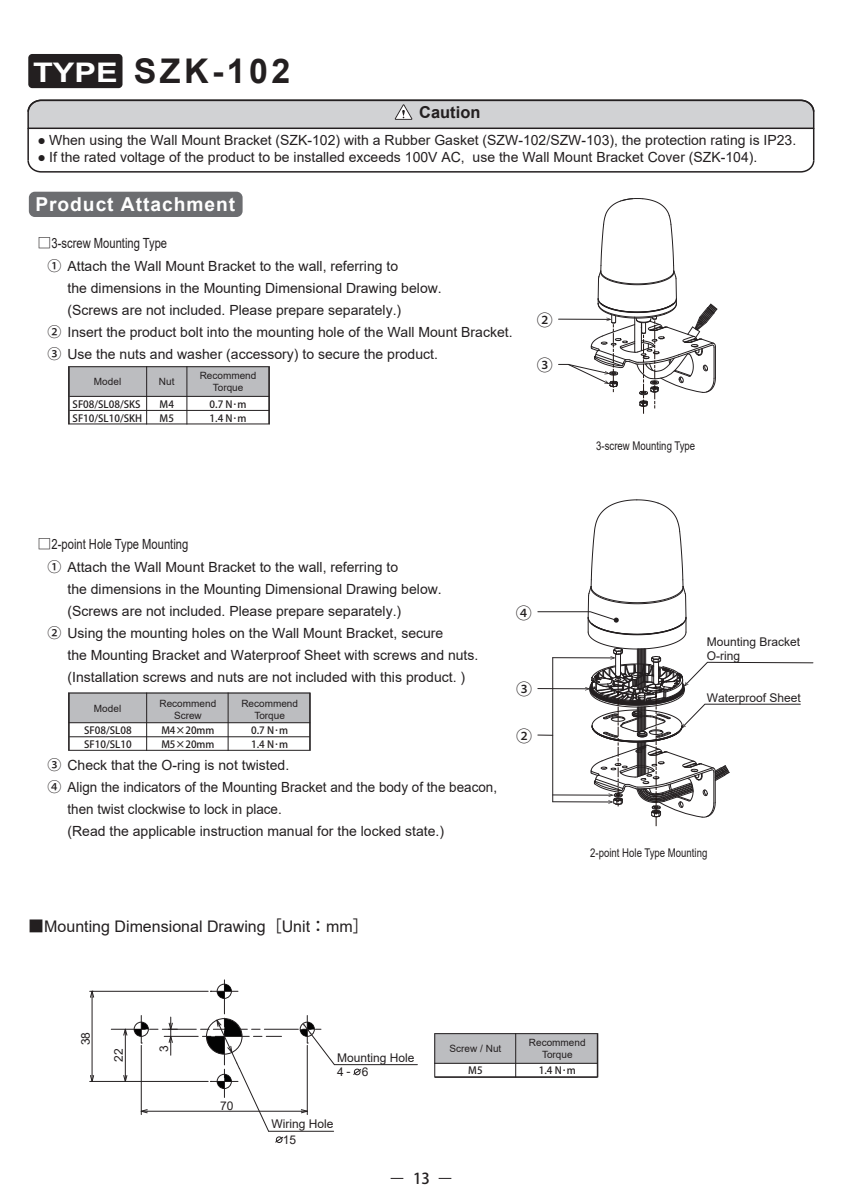
<style>
.page{position:relative;width:842px;height:1191px;background:#fff}
.page>*{position:absolute;margin:0;border:0;box-sizing:border-box;transform-origin:0 0}
.t1{font:700 34px "Arial";letter-spacing:.1em;color:#231f20}
.t2{font:700 19.2px "Arial";letter-spacing:.05em;color:#fff}
.t3{font:700 16.4px "Arial";color:#231f20}
.t4{font:16px "Arial";color:#231f20}
.t5{font:500 16px "Koz Go Pro";color:#231f20}
.t6{font:500 15px "Koz Go Pro";color:#231f20}
.t7{font:14px "Arial";color:#231f20}
.t8{font:14px "Arial";color:#231f20;scale:.96 1}
.t9{font:14px "Arial";color:#231f20;scale:.8 1}
.t10{font:12px/14.4px "Arial";color:#231f20}
.t11{font:12px "Arial";color:#231f20;scale:.8 1}
.t12{font:500 10px/14px "Koz Go Pro";color:#231f20}
.t13{font:10px/12px "Arial";color:#231f20;text-align:center}
.s1{font-size:27px;color:#fff}
.s2{font-family:"Koz Go Pro";font-weight:500}
.s3{font-family:"Koz Go Pr 6 N";font-weight:400}
</style>
<div class="page">
<svg style="left:391px;top:1178px;width:12px;height:1px"></svg>
<svg style="left:439px;top:1178px;width:12px;height:1px"></svg>
<div style="left:28px;top:54px;width:94px;height:34px;background:#231f20;border-radius:4px"></div>
<hr style="left:90px;top:1081px;width:118px;height:1px;background:#231f20">
<hr style="left:90px;top:991px;width:118px;height:1px;background:#231f20">
<hr style="left:92px;top:997px;width:1px;height:78px;background:#231f20">
<svg style="left:90px;top:1075px;width:4px;height:6px"></svg>
<svg style="left:90px;top:991px;width:4px;height:6px"></svg>
<hr style="left:334px;top:1064px;width:83px;height:1px;background:#231f20">
<svg style="left:558px;top:198px;width:159px;height:215px"></svg>
<svg style="left:537px;top:499px;width:276px;height:326px"></svg>
<svg style="left:27px;top:159px;width:788px;height:14px"></svg>
<svg style="left:27px;top:99px;width:788px;height:31px;background:#bfc0c1"></svg>
<svg style="left:69px;top:692px;width:241px;height:59px"></svg>
<hr style="left:69px;top:722px;width:241px;height:1px;background:#231f20">
<hr style="left:69px;top:736px;width:241px;height:1px;background:#231f20">
<hr style="left:146px;top:692px;width:1px;height:59px;background:#231f20">
<hr style="left:228px;top:692px;width:1px;height:59px;background:#231f20">
<hr style="left:68px;top:692px;width:1px;height:59px;background:#231f20">
<hr style="left:310px;top:692px;width:1px;height:59px;background:#231f20">
<svg style="left:69px;top:366px;width:200px;height:58px"></svg>
<hr style="left:69px;top:396px;width:200px;height:1px;background:#231f20">
<hr style="left:69px;top:410px;width:200px;height:1px;background:#231f20">
<hr style="left:146px;top:366px;width:1px;height:58px;background:#231f20">
<hr style="left:187px;top:366px;width:1px;height:58px;background:#231f20">
<hr style="left:68px;top:366px;width:1px;height:58px;background:#231f20">
<hr style="left:269px;top:366px;width:1px;height:58px;background:#231f20">
<svg style="left:434px;top:1033px;width:163px;height:44px"></svg>
<hr style="left:434px;top:1063px;width:164px;height:1px;background:#231f20">
<hr style="left:435px;top:1077px;width:162px;height:1px;background:#231f20">
<hr style="left:515px;top:1033px;width:1px;height:44px;background:#231f20">
<hr style="left:597px;top:1033px;width:1px;height:44px;background:#231f20">
<svg style="left:111px;top:980px;width:224px;height:163px"></svg>
<svg style="left:353px;top:1068px;width:9px;height:7px"></svg>
<div style="left:29px;top:192px;width:214px;height:25px;background:#6c6d70;border-radius:6px"></div>
<hr style="left:27px;top:128px;width:2px;height:32px;background:#231f20">
<hr style="left:813px;top:128px;width:1px;height:32px;background:#231f20">
<h1 class="t1" style="left:33px;top:47px;width:259px"><span class="s1">TYPE</span> SZK-102</h1>
<p class="t3" style="left:419px;top:101px;width:63px">Caution</p>
<p class="t7" style="left:37px;top:130px;width:760px">● When using the Wall Mount Bracket (SZK-102) with a Rubber Gasket (SZW-102/SZW-103), the protection rating is IP23.</p>
<p class="t7" style="left:37px;top:147px;width:721px">● If the rated voltage of the product to be installed exceeds 100V AC, use the Wall Mount Bracket Cover (SZK-104).</p>
<h2 class="t2" style="left:35px;top:191px;width:201px">Product Attachment</h2>
<p class="t9" style="left:38px;top:233px;width:163px"><span class="s2">□</span>3-screw Mounting Type</p>
<p class="t7" style="left:48px;top:256px;width:352px"><span class="s2">①</span> Attach the Wall Mount Bracket to the wall, referring to</p>
<p class="t7" style="left:67px;top:278px;width:376px">the dimensions in the Mounting Dimensional Drawing below.</p>
<p class="t7" style="left:67px;top:300px;width:335px">(Screws are not included. Please prepare separately.)</p>
<p class="t7" style="left:48px;top:322px;width:466px"><span class="s2">②</span> Insert the product bolt into the mounting hole of the Wall Mount Bracket.</p>
<p class="t7" style="left:48px;top:344px;width:392px"><span class="s2">③</span> Use the nuts and washer (accessory) to secure the product.</p>
<p class="t13" style="left:94px;top:376px;width:29px">Model</p>
<p class="t13" style="left:159px;top:376px;width:17px">Nut</p>
<p class="t13" style="left:200px;top:370px;width:58px">Recommend<br>Torque</p>
<p class="t12" style="left:73px;top:397px;width:71px">SF08/SL08/SKS<br>SF10/SL10/SKH</p>
<p class="t12" style="left:160px;top:397px;width:16px">M4<br>M5</p>
<p class="t12" style="left:210px;top:397px;width:39px">0.7 N<span class="s3">･</span>m<br>1.4 N<span class="s3">･</span>m</p>
<p class="t5" style="left:537px;top:310px;width:17px">②</p>
<p class="t5" style="left:537px;top:355px;width:17px">③</p>
<p class="t9" style="left:38px;top:534px;width:190px"><span class="s2">□</span>2-point Hole Type Mounting</p>
<p class="t7" style="left:48px;top:557px;width:352px"><span class="s2">①</span> Attach the Wall Mount Bracket to the wall, referring to</p>
<p class="t7" style="left:67px;top:579px;width:376px">the dimensions in the Mounting Dimensional Drawing below.</p>
<p class="t7" style="left:67px;top:601px;width:335px">(Screws are not included. Please prepare separately.)</p>
<p class="t7" style="left:48px;top:623px;width:397px"><span class="s2">②</span> Using the mounting holes on the Wall Mount Bracket, secure</p>
<p class="t7" style="left:67px;top:645px;width:412px">the Mounting Bracket and Waterproof Sheet with screws and nuts.</p>
<p class="t7" style="left:67px;top:667px;width:399px">(Installation screws and nuts are not included with this product. )</p>
<p class="t13" style="left:94px;top:702px;width:29px">Model</p>
<p class="t13" style="left:241px;top:697px;width:58px">Recommend<br>Torque</p>
<p class="t13" style="left:160px;top:697px;width:58px">Recommend<br>Screw</p>
<p class="t12" style="left:84px;top:723px;width:49px">SF08/SL08<br>SF10/SL10</p>
<p class="t12" style="left:251px;top:723px;width:39px">0.7 N<span class="s3">･</span>m<br>1.4 N<span class="s3">･</span>m</p>
<p class="t12" style="left:161px;top:723px;width:55px">M4×20mm<br>M5×20mm</p>
<p class="t7" style="left:48px;top:755px;width:243px"><span class="s2">③</span> Check that the O-ring is not twisted.</p>
<p class="t8" style="left:48px;top:777px;width:470px"><span class="s2">④</span> Align the indicators of the Mounting Bracket and the body of the beacon,</p>
<p class="t8" style="left:67px;top:799px;width:225px">then twist clockwise to lock in place.</p>
<p class="t7" style="left:67px;top:821px;width:378px">(Read the applicable instruction manual for the locked state.)</p>
<p class="t5" style="left:516px;top:602px;width:17px">④</p>
<p class="t5" style="left:516px;top:679px;width:17px">③</p>
<p class="t5" style="left:516px;top:726px;width:17px">②</p>
<p class="t4" style="left:28px;top:915px;width:342px"><span class="s2">■</span>Mounting Dimensional Drawing<span class="s2">［</span>Unit<span class="s2">：</span>mm<span class="s2">］</span></p>
<p class="t11" style="left:596px;top:437px;width:125px">3-screw Mounting Type</p>
<p class="t10" style="left:707px;top:634px;width:95px">Mounting Bracket<br>O-ring</p>
<p class="t10" style="left:707px;top:690px;width:96px">Waterproof Sheet</p>
<p class="t11" style="left:590px;top:845px;width:148px">2-point Hole Type Mounting</p>
<p class="t10" style="left:78px;top:1045px;width:15px;rotate:-90deg">38</p>
<p class="t10" style="left:111px;top:1061px;width:15px;rotate:-90deg">22</p>
<p class="t10" style="left:157px;top:1052px;width:8px;rotate:-90deg">3</p>
<p class="t10" style="left:220px;top:1098px;width:15px">70</p>
<p class="t10" style="left:337px;top:1050px;width:79px">Mounting Hole</p>
<p class="t10" style="left:337px;top:1064px;width:33px">4 <span class="s2">-</span> 6</p>
<p class="t10" style="left:271px;top:1116px;width:64px">Wiring Hole</p>
<p class="t10" style="left:283px;top:1132px;width:15px">15</p>
<p class="t6" style="left:413px;top:1169px;width:18px">13</p>
<p class="t13" style="left:450px;top:1042px;width:53px">Screw / Nut</p>
<p class="t13" style="left:529px;top:1036px;width:58px">Recommend<br>Torque</p>
<p class="t12" style="left:468px;top:1064px;width:16px">M5</p>
<p class="t12" style="left:539px;top:1064px;width:39px">1.4 N<span class="s3">･</span>m</p>
</div>
